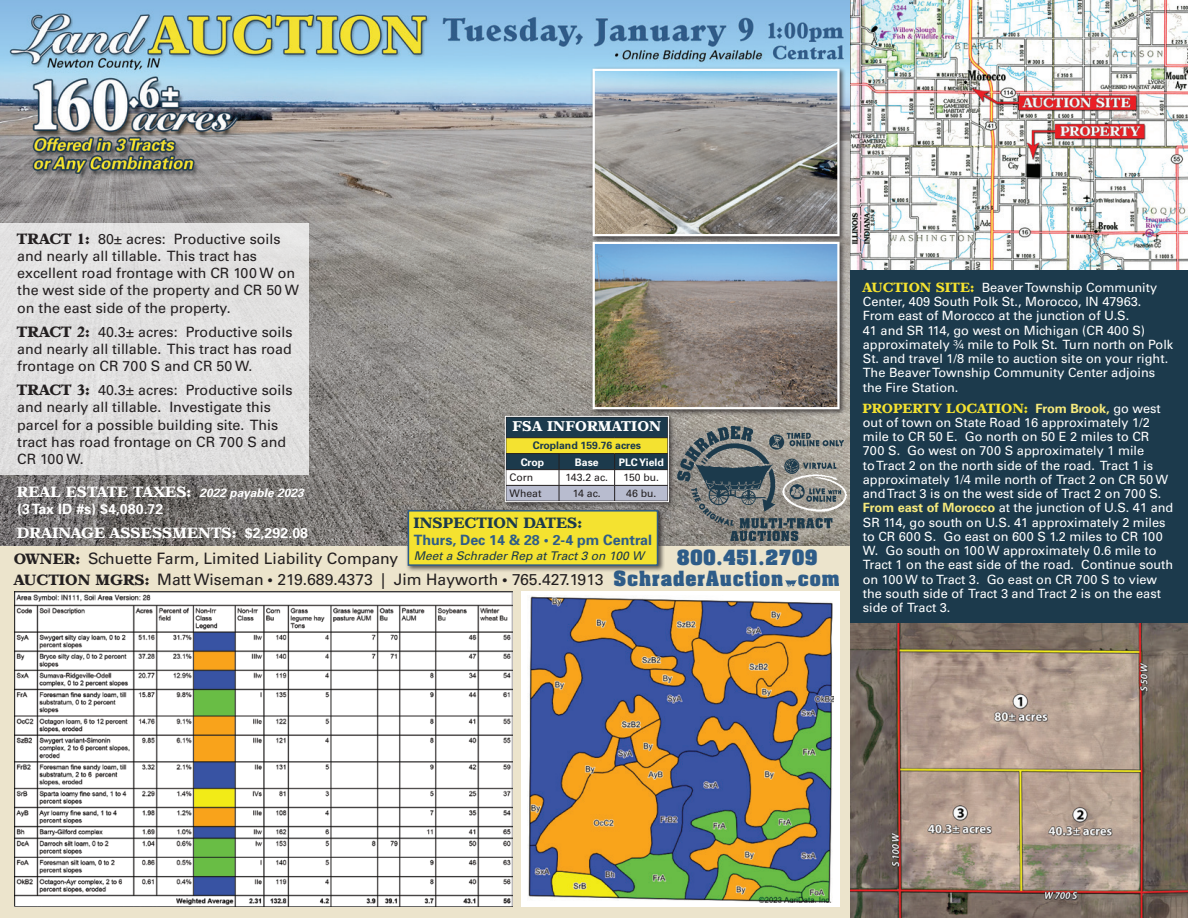
<style>
.page{position:relative;width:1188px;height:918px;background:#fff}
.page>*{position:absolute;margin:0;border:0;box-sizing:border-box;transform-origin:0 0}
.t1{font:700 17.85px "Aachen";letter-spacing:.05em;color:#2e5c88}
.t2{font:15.75px "Univers";color:#231f20}
.t3{font:14.25px/17.2px "Univers";color:#231f20}
.t4{font:14.25px "Agonic Display S Si";letter-spacing:.05em;color:#fff}
.t5{font:700 14.25px "Univers";color:#2e5c88}
.t6{font:700 14.25px "Univers";color:#fff}
.t7{font:14.25px "Agonic Display S Si";letter-spacing:.05em;color:#1c3a4c}
.t8{font:13.5px "Agonic Display S Si";letter-spacing:.06em;color:#fff}
.t9{font:12.75px/14.2px "Univers";color:#fff}
.t10{font:12.75px "Agonic Display S Si";letter-spacing:.05em;color:#f4e230}
.t11{font:italic 12px "Univers";color:#1c3a4c}
.t12{font:10.5px "Univers";color:#231f20}
.t13{font:700 10.5px "Univers";color:#1c3a4c}
.t14{font:700 10.5px "Univers";color:#fff}
.s1{font-family:"Agonic Display S Si"}
.s2{font-family:"Univers";font-weight:700;font-style:italic;font-size:12px}
.s3{font-family:"Univers";font-weight:700}
.s4{font-family:"Agonic Display S Si";font-size:14.25px}
.s5{font-weight:700}
.s6{font-family:"Agonic Display S Si";color:#f4e230}
.s7{font-family:"Univers";font-weight:700;color:#f7ea7d}
.s8{font-family:"Univers";color:#fff}
.s9{font-weight:700;color:#f7ea7d}
</style>
<div class="page">
<img style="left:0;top:0;width:850px;height:546px">
<div style="left:0;top:546px;width:850px;height:372px;background:#ece4cc"></div>
<div style="left:850px;top:0;width:338px;height:918px;background:#1c3a4c"></div>
<img style="left:850px;top:624px;width:338px;height:294px">
<img style="left:850px;top:0;width:338px;height:270px">
<div style="left:503px;top:413px;width:172px;height:95px;background:#231f20;opacity:.75"></div>
<svg style="left:505px;top:416px;width:164px;height:86px"></svg>
<svg style="left:785px;top:581px;width:11px;height:5px"></svg>
<img style="left:14px;top:592px;width:498px;height:315px">
<div style="left:521px;top:592px;width:319px;height:315px;background:#fff"></div>
<img style="left:528px;top:596px;width:305px;height:307px">
<img style="left:678px;top:427px;width:166px;height:114px">
<img style="left:783px;top:474px;width:63px;height:38px">
<div style="left:590px;top:66px;width:256px;height:177px;background:#231f20;opacity:.75"></div>
<div style="left:0;top:224px;width:309px;height:251px;background:#e1e0e0"></div>
<div style="left:590px;top:239px;width:256px;height:177px;background:#231f20;opacity:.75"></div>
<img style="left:591px;top:68px;width:250px;height:342px">
<div style="left:405px;top:507px;width:260px;height:66px;background:#231f20;opacity:.75"></div>
<svg style="left:407px;top:509px;width:252px;height:58px;background:#e3d537"></svg>
<p class="t3" style="left:17px;top:230px;width:283px"><span class="s1">TRACT 1:</span> 80± acres: Productive soils and nearly all tillable. This tract has excellent road frontage with CR 100 W on the west side of the property and CR 50 W on the east side of the property.</p>
<p class="t3" style="left:17px;top:323px;width:277px;text-align:justify"><span class="s1">TRACT 2:</span> 40.3± acres: Productive soils and nearly all tillable. This tract has road frontage on CR 700 S and CR 50 W.</p>
<p class="t3" style="left:17px;top:382px;width:277px"><span class="s1">TRACT 3:</span> 40.3± acres: Productive soils and nearly all tillable. Investigate this parcel for a possible building site. This tract has road frontage on CR 700 S and CR 100 W.</p>
<p class="t8" style="left:513px;top:420px;width:150px">FSA INFORMATION</p>
<p class="t13" style="left:533px;top:438px;width:110px">Cropland 159.76 acres</p>
<p class="t14" style="left:521px;top:455px;width:25px">Crop</p>
<p class="t14" style="left:575px;top:455px;width:25px">Base</p>
<p class="t14" style="left:619px;top:455px;width:47px">PLC Yield</p>
<p class="t12" style="left:510px;top:471px;width:25px">Corn</p>
<p class="t12" style="left:566px;top:471px;width:44px">143.2 ac.</p>
<p class="t12" style="left:623px;top:471px;width:37px">150 bu.</p>
<p class="t12" style="left:510px;top:487px;width:33px">Wheat</p>
<p class="t12" style="left:573px;top:487px;width:30px">14 ac.</p>
<p class="t12" style="left:626px;top:487px;width:32px">46 bu.</p>
<p class="t4" style="left:17px;top:485px;width:288px">REAL ESTATE TAXES: <span class="s2">2022 payable 2023</span></p>
<p class="t6" style="left:17px;top:500px;width:148px">(3 Tax ID #s) $4,080.72</p>
<p class="t4" style="left:17px;top:526px;width:292px">DRAINAGE ASSESSMENTS: <span class="s3">$2,292.08</span></p>
<p class="t7" style="left:414px;top:515px;width:170px">INSPECTION DATES:</p>
<p class="t5" style="left:414px;top:531px;width:240px">Thurs, Dec 14 &amp; 28 • 2-4 pm Central</p>
<p class="t11" style="left:414px;top:548px;width:232px">Meet a Schrader Rep at Tract 3 on 100 W</p>
<p class="t2" style="left:14px;top:549px;width:386px"><span class="s4">OWNER:</span> Schuette Farm, Limited Liability Company</p>
<h1 class="t1" style="left:677px;top:545px;width:142px">800.451.2709</h1>
<p class="t2" style="left:14px;top:570px;width:591px"><span class="s4">AUCTION MGRS:</span> Matt Wiseman <span class="s5">•</span> 219.689.4373 | Jim Hayworth <span class="s5">•</span> 765.427.1913</p>
<h1 class="t1" style="left:613px;top:566px;width:228px">SchraderAuction com</h1>
<p class="t9" style="left:863px;top:280px;width:312px"><span class="s6">AUCTION SITE:</span> Beaver Township Community Center, 409 South Polk St., Morocco, IN 47963.<br>From east of Morocco at the junction of U.S.<br>41 and SR 114, go west on Michigan (CR 400 S) approximately ¾ mile to Polk St. Turn north on Polk St. and travel 1/8 mile to auction site on your right.<br>The Beaver Township Community Center adjoins the Fire Station.</p>
<p class="t10" style="left:863px;top:402px;width:299px">PROPERTY LOCATION: <span class="s7">From Brook,</span> <span class="s8">go west</span></p>
<p class="t9" style="left:863px;top:415px;width:312px">out of town on State Road 16 approximately 1/2 mile to CR 50 E. Go north on 50 E 2 miles to CR 700 S. Go west on 700 S approximately 1 mile<br>to Tract 2 on the north side of the road. Tract 1 is approximately 1/4 mile north of Tract 2 on CR 50 W and Tract 3 is on the west side of Tract 2 on 700 S.<br><span class="s9">From east of Morocco</span> at the junction of U.S. 41 and SR 114, go south on U.S. 41 approximately 2 miles to CR 600 S. Go east on 600 S 1.2 miles to CR 100<br>W. Go south on 100 W approximately 0.6 mile to Tract 1 on the east side of the road. Continue south on 100 W to Tract 3. Go east on CR 700 S to view the south side of Tract 3 and Tract 2 is on the east side of Tract 3.</p>
</div>
